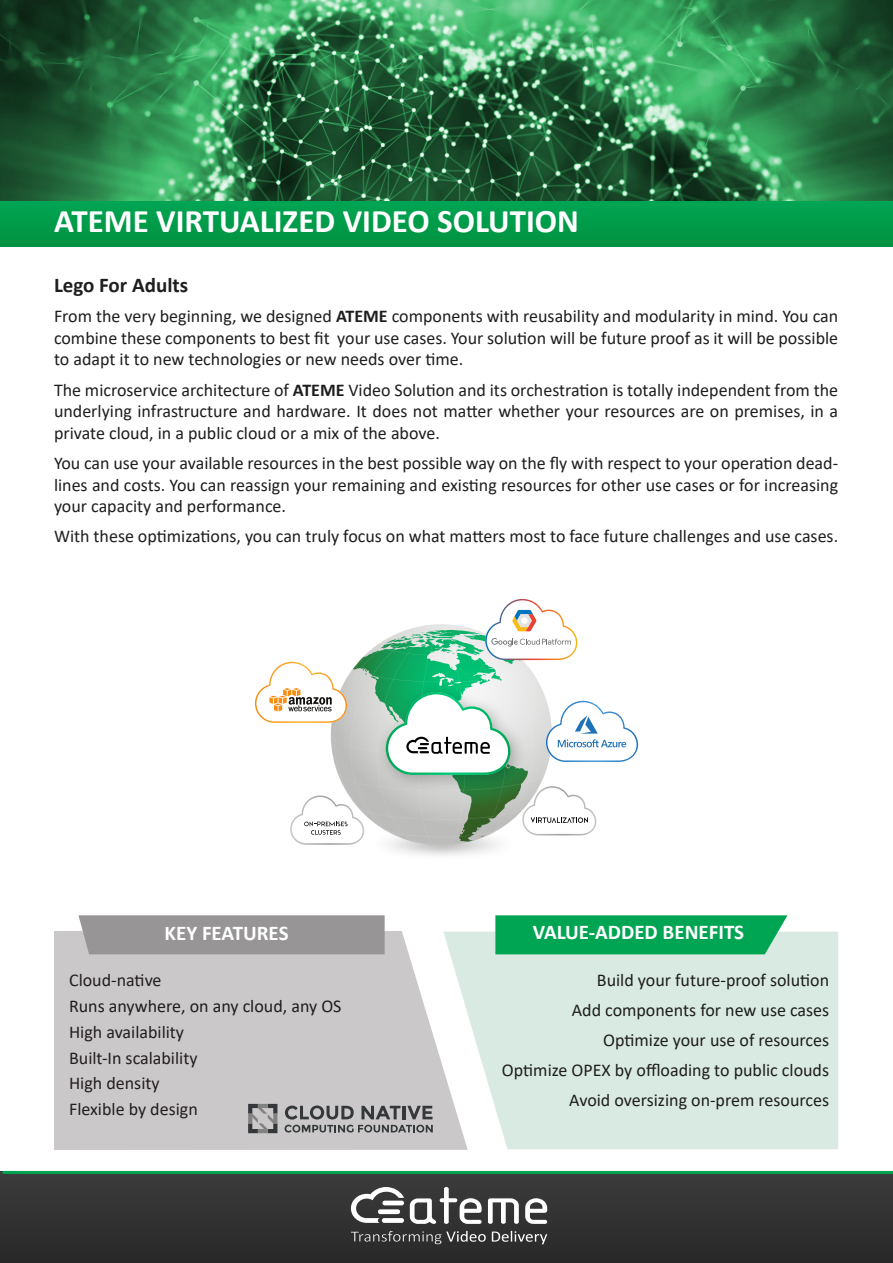
<style>
.page{position:relative;width:893px;height:1263px;background:#fff}
.page>*{position:absolute;margin:0;border:0;box-sizing:border-box;transform-origin:0 0}
.t1{font:700 33px "Calibri";color:#fff}
.t2{font:700 21px "Calibri";color:#fff}
.t3{font:700 21px "Calibri";color:#1e1e1e}
.t4{font:18px/21.6px "Calibri";color:#1e1e1e;text-align:justify}
.t5{font:18px "Calibri";color:#231f20}
.s1{font-weight:700}
</style>
<div class="page">
<div style="left:0;top:1172px;width:893px;height:91px;background:#323232"></div>
<svg style="left:488px;top:1198px;width:31px;height:26px"></svg>
<svg style="left:410px;top:1187px;width:72px;height:37px"></svg>
<svg style="left:525px;top:1198px;width:22px;height:26px"></svg>
<svg style="left:351px;top:1187px;width:53px;height:36px"></svg>
<div style="left:382px;top:1218px;width:22px;height:5px;background:#fff;border-radius:2px"></div>
<svg style="left:492px;top:1231px;width:55px;height:13px"></svg>
<svg style="left:351px;top:1231px;width:135px;height:13px"></svg>
<hr style="left:3px;top:1171px;width:890px;height:3px;background:#00a553">
<div style="left:54px;top:931px;width:414px;height:219px;background:#cbc8c9"></div>
<svg style="left:443px;top:932px;width:395px;height:217px;background:#dbebe3"></svg>
<div style="left:78px;top:915px;width:307px;height:39px;background:#979595"></div>
<div style="left:495px;top:915px;width:292px;height:39px;background:#00a553"></div>
<svg style="left:285px;top:1105px;width:148px;height:27px;background:#949395"></svg>
<svg style="left:248px;top:1104px;width:29px;height:29px"></svg>
<svg style="left:290px;top:795px;width:37px;height:50px"></svg>
<svg style="left:552px;top:786px;width:44px;height:49px"></svg>
<img style="left:327px;top:796px;width:233px;height:60px">
<svg style="left:331px;top:625px;width:221px;height:221px"></svg>
<img style="left:371px;top:677px;width:162px;height:120px">
<svg style="left:386px;top:692px;width:124px;height:83px"></svg>
<svg style="left:255px;top:662px;width:92px;height:61px"></svg>
<svg style="left:428px;top:599px;width:149px;height:61px"></svg>
<div style="left:521px;top:617px;width:7px;height:7px;background:#fff;border-radius:50%"></div>
<svg style="left:546px;top:701px;width:92px;height:61px"></svg>
<img style="left:0;top:0;width:893px;height:202px">
<div style="left:0;top:202px;width:893px;height:45px;background:#009b49"></div>
<p class="t1" style="left:54px;top:198px;width:526px">ATEME VIRTUALIZED VIDEO SOLUTION</p>
<p class="t3" style="left:54px;top:270px;width:136px">Lego For Adults</p>
<p class="t4" style="left:54px;top:305px;width:786px">From the very beginning, we designed <span class="s1">ATEME</span> components with reusability and modularity in mind. You can combine these components to best fit your use cases. Your solution will be future proof as it will be possible to adapt it to new technologies or new needs over time.</p>
<p class="t4" style="left:54px;top:378px;width:786px">The microservice architecture of <span class="s1">ATEME</span> Video Solution and its orchestration is totally independent from the underlying infrastructure and hardware. It does not matter whether your resources are on premises, in a private cloud, in a public cloud or a mix of the above.</p>
<p class="t4" style="left:54px;top:452px;width:786px">You can use your available resources in the best possible way on the fly with respect to your operation dead&shy;lines and costs. You can reassign your remaining and existing resources for other use cases or for increasing your capacity and performance.</p>
<p class="t4" style="left:54px;top:525px;width:786px">With these optimizations, you can truly focus on what matters most to face future challenges and use cases.</p>
<p class="t2" style="left:165px;top:918px;width:125px">KEY FEATURES</p>
<p class="t2" style="left:533px;top:917px;width:213px">VALUE-ADDED BENEFITS</p>
<p class="t4" style="left:597px;top:969px;width:234px">Build your future-proof solution</p>
<p class="t4" style="left:572px;top:999px;width:259px">Add components for new use cases</p>
<p class="t4" style="left:603px;top:1029px;width:227px">Optimize your use of resources</p>
<p class="t4" style="left:502px;top:1059px;width:329px">Optimize OPEX by offloading to public clouds</p>
<p class="t4" style="left:569px;top:1089px;width:261px">Avoid oversizing on-prem resources</p>
<p class="t5" style="left:69px;top:967px;width:94px">Cloud-native</p>
<p class="t4" style="left:69px;top:995px;width:274px">Runs anywhere, on any cloud, any OS</p>
<p class="t5" style="left:69px;top:1019px;width:117px">High availability</p>
<p class="t5" style="left:69px;top:1045px;width:130px">Built-In scalability</p>
<p class="t5" style="left:69px;top:1071px;width:92px">High density</p>
<p class="t5" style="left:69px;top:1097px;width:130px">Flexible by design</p>
</div>
